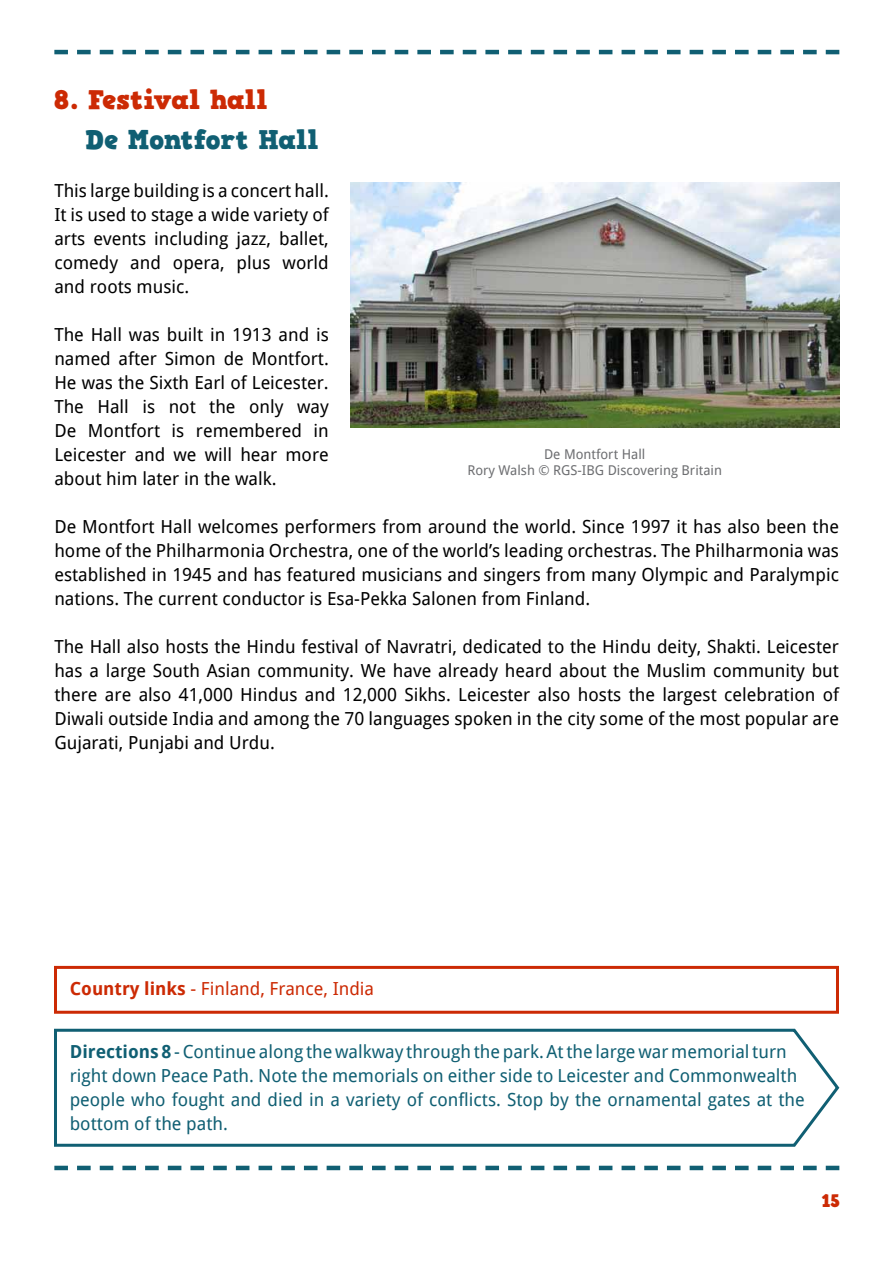
<style>
.page{position:relative;width:893px;height:1263px;background:#fff}
.page>*{position:absolute;margin:0;border:0;box-sizing:border-box;transform-origin:0 0}
.t1{font:27px "HVD Comic Serif Pro";color:#cc2a04}
.t2{font:27px "HVD Comic Serif Pro";color:#105f73}
.t3{font:18px/24px "Droid Sans";color:#000;text-align:justify}
.t4{font:18px/24px "Droid Sans";color:#105f73}
.t5{font:18px "Droid Sans";color:#cc2a04}
.t6{font:18px "HVD Comic Serif Pro";color:#cc2a04}
.t7{font:13.5px/16.2px "Droid Sans";color:#6d6e71;text-align:center}
.s1{font-weight:700}
</style>
<div class="page">
<svg style="left:54px;top:50px;width:785px;height:4px"></svg>
<svg style="left:54px;top:1166px;width:785px;height:4px"></svg>
<img style="left:350px;top:183px;width:489px;height:244px">
<svg style="left:54px;top:1028px;width:786px;height:119px"></svg>
<div style="left:54px;top:966px;width:785px;height:48px;border:3px solid #cc2a04"></div>
<h1 class="t1" style="left:54px;top:79px;width:215px">8. Festival hall</h1>
<h1 class="t2" style="left:86px;top:119px;width:235px">De Montfort Hall</h1>
<p class="t3" style="left:54px;top:178px;width:276px">This large building is a concert hall.<br>It is used to stage a wide variety of arts events including jazz, ballet, comedy and opera, plus world and roots music.</p>
<p class="t3" style="left:54px;top:322px;width:276px">The Hall was built in 1913 and is named after Simon de Montfort.<br>He was the Sixth Earl of Leicester.<br>The Hall is not the only way De Montfort is remembered in Leicester and we will hear more about him later in the walk.</p>
<p class="t3" style="left:54px;top:514px;width:786px">De Montfort Hall welcomes performers from around the world. Since 1997 it has also been the home of the Philharmonia Orchestra, one of the world’s leading orchestras. The Philharmonia was established in 1945 and has featured musicians and singers from many Olympic and Paralympic nations. The current conductor is Esa-Pekka Salonen from Finland.</p>
<p class="t3" style="left:54px;top:634px;width:786px">The Hall also hosts the Hindu festival of Navratri, dedicated to the Hindu deity, Shakti. Leicester has a large South Asian community. We have already heard about the Muslim community but there are also 41,000 Hindus and 12,000 Sikhs. Leicester also hosts the largest celebration of Diwali outside India and among the 70 languages spoken in the city some of the most popular are Gujarati, Punjabi and Urdu.</p>
<p class="t7" style="left:467px;top:446px;width:256px">De Montfort Hall<br>Rory Walsh © RGS-IBG Discovering Britain</p>
<p class="t5" style="left:70px;top:979px;width:306px"><span class="s1">Country links</span> - Finland, France, India</p>
<p class="t4" style="left:70px;top:1040px;width:736px"><span class="s1">Directions 8</span> - Continue along the walkway through the park. At the large war memorial turn right down Peace Path. Note the memorials on either side to Leicester and Commonwealth people who fought and died in a variety of conflicts. Stop by the ornamental gates at the bottom of the path.</p>
<p class="t6" style="left:821px;top:1187px;width:19px">15</p>
</div>
